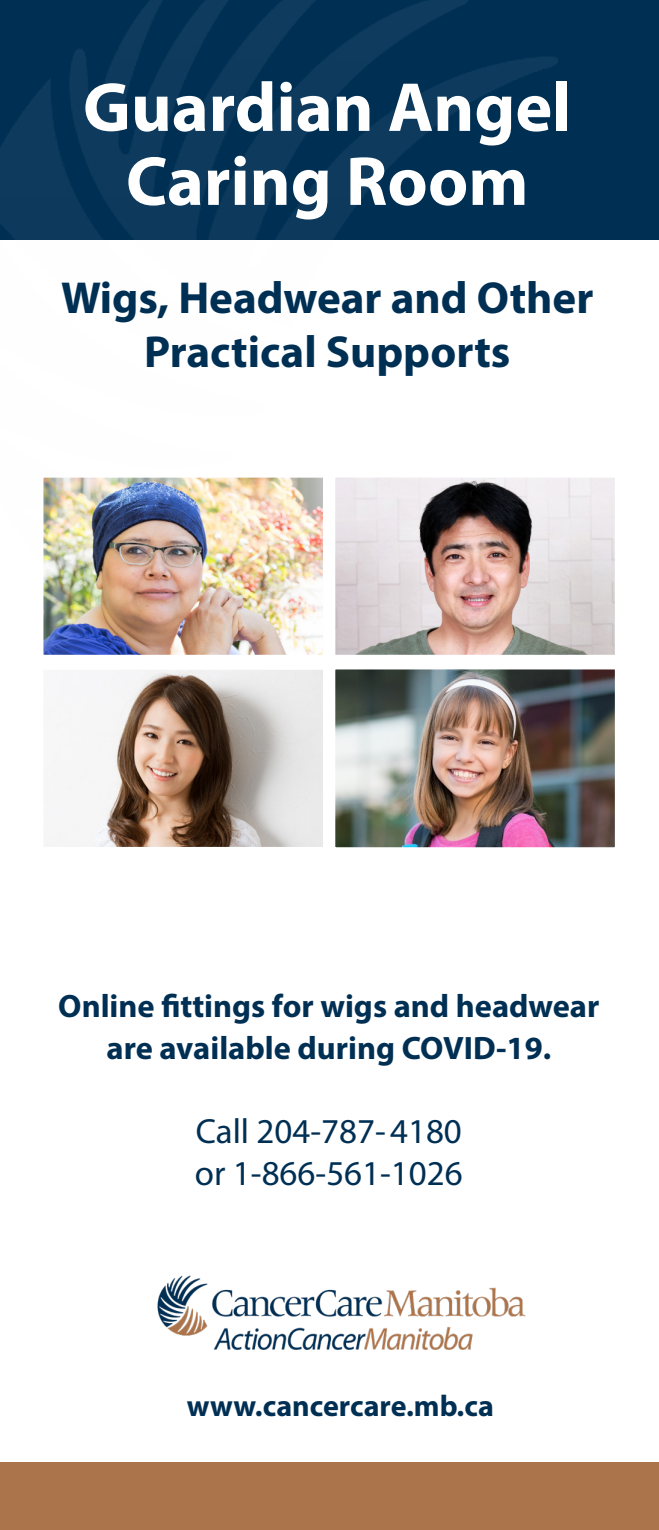
<style>
.page{position:relative;width:659px;height:1530px;background:#fff}
.page>*{position:absolute;margin:0;border:0;box-sizing:border-box;transform-origin:0 0}
.t1{font:700 70px "Myriad Pro";color:#fff}
.t2{font:700 45px/54px "Myriad Pro";color:#002f54;text-align:center}
.t3{font:35px "Myriad Pro";color:#002f54}
.t4{font:700 32.5px/42px "Myriad Pro";color:#002f54;text-align:center}
.t5{font:700 30px "Myriad Pro";color:#002f54}
</style>
<div class="page">
<div style="left:0;top:0;width:659px;height:239px;background:#002f54"></div>
<div style="left:0;top:1462px;width:659px;height:68px;background:#ac744b"></div>
<img style="left:0;top:0;width:559px;height:240px">
<img style="left:336px;top:478px;width:278px;height:176px">
<div style="left:333px;top:475px;width:284px;height:182px;border:2px solid #fff"></div>
<img style="left:44px;top:478px;width:278px;height:176px">
<div style="left:41px;top:475px;width:284px;height:182px;border:2px solid #fff"></div>
<img style="left:44px;top:670px;width:278px;height:176px">
<div style="left:41px;top:667px;width:284px;height:182px;border:2px solid #fff"></div>
<img style="left:336px;top:670px;width:278px;height:177px">
<div style="left:333px;top:667px;width:284px;height:183px;border:2px solid #fff"></div>
<img style="left:157px;top:1275px;width:369px;height:75px">
<p class="t1" style="left:83px;top:62px;width:490px">Guardian Angel</p>
<p class="t1" style="left:126px;top:136px;width:404px">Caring Room</p>
<p class="t2" style="left:61px;top:269px;width:534px">Wigs, Headwear and Other<br>Practical Supports</p>
<p class="t4" style="left:58px;top:984px;width:543px">Online fittings for wigs and headwear are available during COVID-19.</p>
<p class="t3" style="left:196px;top:1110px;width:268px">Call 204-787- 4180</p>
<p class="t3" style="left:195px;top:1152px;width:269px">or 1-866-561-1026</p>
<p class="t5" style="left:187px;top:1386px;width:308px">www.cancercare.mb.ca</p>
</div>
